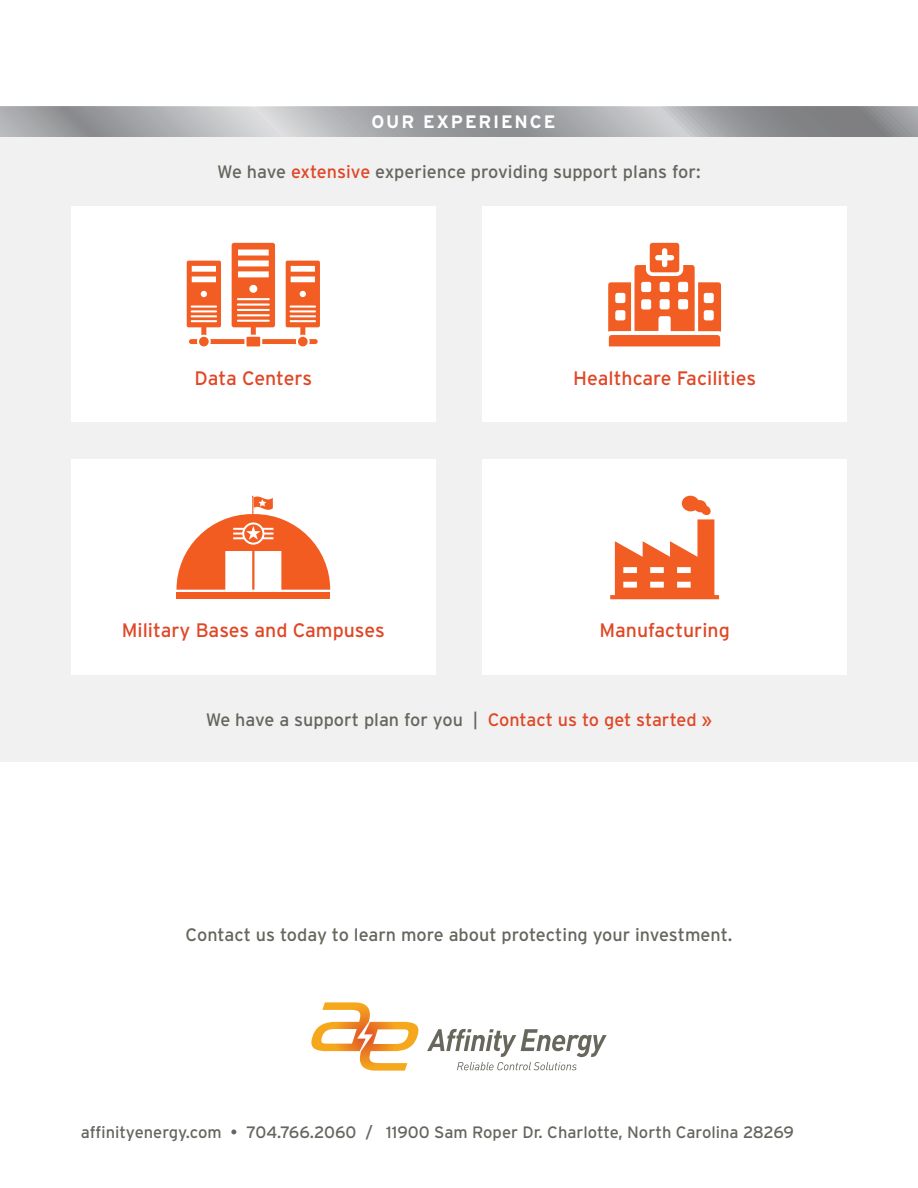
<style>
.page{position:relative;width:918px;height:1188px;background:#fff}
.page>*{position:absolute;margin:0;border:0;box-sizing:border-box;transform-origin:0 0}
.t1{font:19.5px "Interstate";color:#e04726}
.t2{font:18px "Interstate";color:#65665d}
.t3{font:700 18px "Interstate";letter-spacing:.1em;color:#fff}
.t4{font:16.5px "Interstate";color:#65665d}
.s1{color:#e04726}
</style>
<div class="page">
<div style="left:0;top:107px;width:918px;height:655px;background:#f1f1f2"></div>
<svg style="left:0;top:106px;width:918px;height:30px;background:#a4a6a8"></svg>
<div style="left:71px;top:206px;width:365px;height:216px;background:#fff"></div>
<div style="left:71px;top:459px;width:365px;height:216px;background:#fff"></div>
<div style="left:482px;top:206px;width:365px;height:216px;background:#fff"></div>
<div style="left:482px;top:459px;width:365px;height:216px;background:#fff"></div>
<svg style="left:199px;top:337px;width:10px;height:9px"></svg>
<svg style="left:298px;top:337px;width:10px;height:9px"></svg>
<svg style="left:187px;top:243px;width:133px;height:101px"></svg>
<div style="left:247px;top:337px;width:13px;height:9px;background:#f15d22"></div>
<svg style="left:608px;top:243px;width:113px;height:103px"></svg>
<svg style="left:610px;top:496px;width:109px;height:103px"></svg>
<svg style="left:311px;top:1002px;width:107px;height:69px"></svg>
<svg style="left:427px;top:1029px;width:180px;height:41px"></svg>
<div style="left:176px;top:592px;width:154px;height:7px;background:#f25c21"></div>
<svg style="left:176px;top:496px;width:154px;height:94px"></svg>
<p class="t3" style="left:372px;top:112px;width:185px">OUR EXPERIENCE</p>
<p class="t2" style="left:217px;top:162px;width:485px">We have <span class="s1">extensive</span> experience providing support plans for:</p>
<p class="t1" style="left:195px;top:367px;width:119px">Data Centers</p>
<p class="t1" style="left:122px;top:620px;width:264px">Military Bases and Campuses</p>
<p class="t1" style="left:573px;top:367px;width:184px">Healthcare Facilities</p>
<p class="t1" style="left:599px;top:620px;width:132px">Manufacturing</p>
<p class="t2" style="left:206px;top:709px;width:508px">We have a support plan for you | <span class="s1">Contact us to get started »</span></p>
<p class="t2" style="left:186px;top:925px;width:548px">Contact us today to learn more about protecting your investment.</p>
<p class="t4" style="left:81px;top:1123px;width:715px">affinityenergy.com • 704.766.2060 / 11900 Sam Roper Dr. Charlotte, North Carolina 28269</p>
</div>
